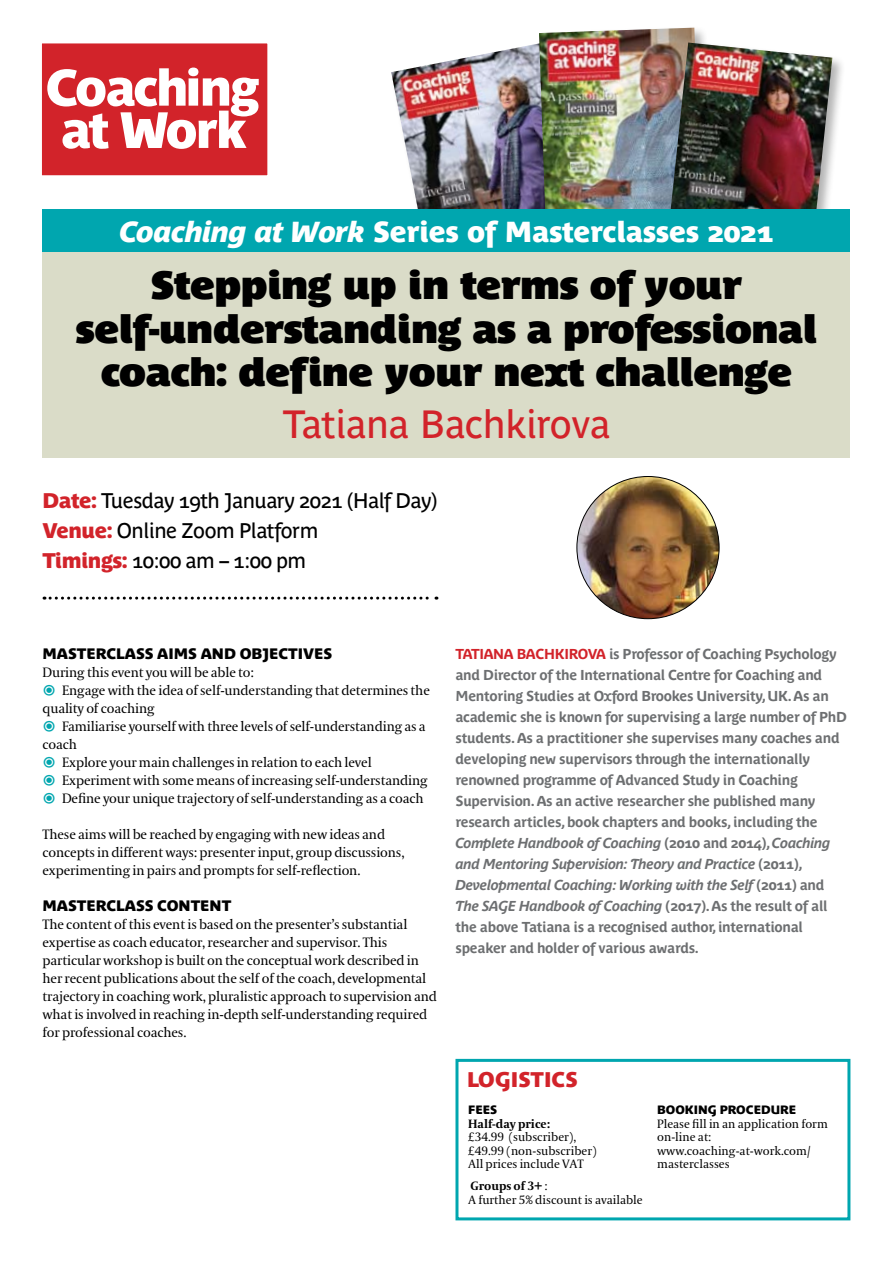
<style>
.page{position:relative;width:893px;height:1263px;background:#fff}
.page>*{position:absolute;margin:0;border:0;box-sizing:border-box;transform-origin:0 0}
.t1{font:700 39px/43.5px "Parisine Plus Sombre";letter-spacing:-.01em;color:#000;text-align:center}
.t2{font:39px "Parisine Plus";letter-spacing:-.01em;color:#d2232a}
.t3{font:28.65px "Parisine Plus Sombre";letter-spacing:-.01em;color:#fff}
.t4{font:21px/30px "Parisine Plus";letter-spacing:-.02em;color:#000}
.t5{font:21px "Parisine Plus Sombre";color:#d2232a}
.t6{font:15px "Parisine Plus Sombre";color:#000}
.t7{font:700 14.25px/21px "Parisine Plus Std";letter-spacing:-.02em;color:#6d6f71}
.t8{font:13.5px/18px "Coranto";letter-spacing:-.01em;color:#000}
.t9{font:12px/13.5px "Coranto";color:#000}
.t10{font:12px "Parisine Plus Sombre";color:#000}
.t11{font:700 12px "Coranto";color:#000}
.s1{font-style:italic}
.s2{font-family:"Parisine Plus Sombre";color:#d2232a}
.s3{font-family:"Linotype Tapestry Circle";color:#00a6af}
.s4{color:#d2232a}
.s5{font-weight:700}
</style>
<div class="page">
<div style="left:41px;top:43px;width:227px;height:133px;background:#d2232a"></div>
<div style="left:41px;top:43px;width:227px;height:133px;border:1px solid #fff"></div>
<svg style="left:47px;top:68px;width:212px;height:81px"></svg>
<img style="left:577px;top:476px;width:142px;height:143px;border-radius:71px">
<img style="left:391px;top:44px;width:146px;height:166px">
<div style="left:537px;top:25px;width:185px;height:240px;background:#000;opacity:.3"></div>
<img style="left:539px;top:28px;width:163px;height:182px">
<div style="left:665px;top:40px;width:188px;height:234px;background:#000;opacity:.3"></div>
<img style="left:668px;top:43px;width:164px;height:167px">
<div style="left:43px;top:247px;width:807px;height:211px;background:#dadcc8"></div>
<div style="left:43px;top:210px;width:807px;height:42px;background:#00a6af"></div>
<svg style="left:44px;top:597px;width:393px;height:3px"></svg>
<div style="left:455px;top:1059px;width:395px;height:161px;border:3px solid #00a6af"></div>
<h2 class="t3" style="left:120px;top:215px;width:655px"><span class="s1">Coaching at Work</span> SERIES OF MASTERCLASSES 2021</h2>
<h1 class="t1" style="left:76px;top:263px;width:742px">Stepping up in terms of your self-understanding as a professional coach: define your next challenge</h1>
<h1 class="t2" style="left:283px;top:402px;width:329px">Tatiana Bachkirova</h1>
<h3 class="t4" style="left:43px;top:485px;width:396px"><span class="s2">DATE:</span> Tuesday 19th January 2021 (Half Day)<br><span class="s2">VENUE:</span> Online Zoom Platform<br><span class="s2">TIMINGS:</span> 10:00 am – 1:00 pm</h3>
<p class="t6" style="left:43px;top:645px;width:291px">MASTERCLASS AIMS AND OBJECTIVES</p>
<p class="t8" style="left:43px;top:664px;width:389px">During this event you will be able to:<br><span class="s3">Z</span> Engage with the idea of self-understanding that determines the quality of coaching<br><span class="s3">Z</span> Familiarise yourself with three levels of self-understanding as a coach<br><span class="s3">Z</span> Explore your main challenges in relation to each level<br><span class="s3">Z</span> Experiment with some means of increasing self-understanding <span class="s3">Z</span> Define your unique trajectory of self-understanding as a coach</p>
<p class="t8" style="left:43px;top:826px;width:363px">These aims will be reached by engaging with new ideas and concepts in different ways: presenter input, group discussions, experimenting in pairs and prompts for self-reflection.</p>
<p class="t6" style="left:43px;top:897px;width:190px">MASTERCLASS CONTENT</p>
<p class="t8" style="left:43px;top:916px;width:396px">The content of this event is based on the presenter’s substantial expertise as coach educator, researcher and supervisor. This particular workshop is built on the conceptual work described in her recent publications about the self of the coach, developmental trajectory in coaching work, pluralistic approach to supervision and what is involved in reaching in-depth self-understanding required for professional coaches.</p>
<p class="t7" style="left:455px;top:643px;width:393px"><span class="s4">Tatiana Bachkirova</span> is Professor of Coaching Psychology and Director of the I nternational Centre for Coaching and Mentoring Studies at Oxford Brookes University, UK. As an academic she is known for supervising a large number of PhD students. As a practitioner she supervises many coaches and developing new supervisors through the internationally renowned programme of Advanced Study in Coaching Supervision. As an active researcher she published many research articles, book chapters and books, including the <span class="s1">Complete Handbook of Coaching</span> (2010 and 2014), <span class="s1">Coaching and Mentoring Supervision: Theory and Practice</span> (2011), <span class="s1">Developmental Coaching: Working with the Self</span> (2011) and <span class="s1">The SAGE Handbook of Coaching</span> (2017). As the result of all the above Tatiana is a recognised author, international speaker and holder of various awards.</p>
<h3 class="t5" style="left:467px;top:1067px;width:112px">LOGISTICS</h3>
<p class="t10" style="left:468px;top:1103px;width:31px">FEES</p>
<p class="t11" style="left:468px;top:1116px;width:83px">Half-day price:</p>
<p class="t9" style="left:468px;top:1131px;width:130px">£34.99 (subscriber), £49.99 (non-subscriber)<br>All prices include VAT</p>
<p class="t9" style="left:468px;top:1180px;width:176px"><span class="s5">Groups of 3+</span> :<br>A further 5% discount is available</p>
<p class="t10" style="left:657px;top:1103px;width:141px">BOOKING PROCEDURE</p>
<p class="t9" style="left:657px;top:1117px;width:172px">Please fill in an application form on-line at: www.coaching-at-work.com/ masterclasses</p>
</div>
